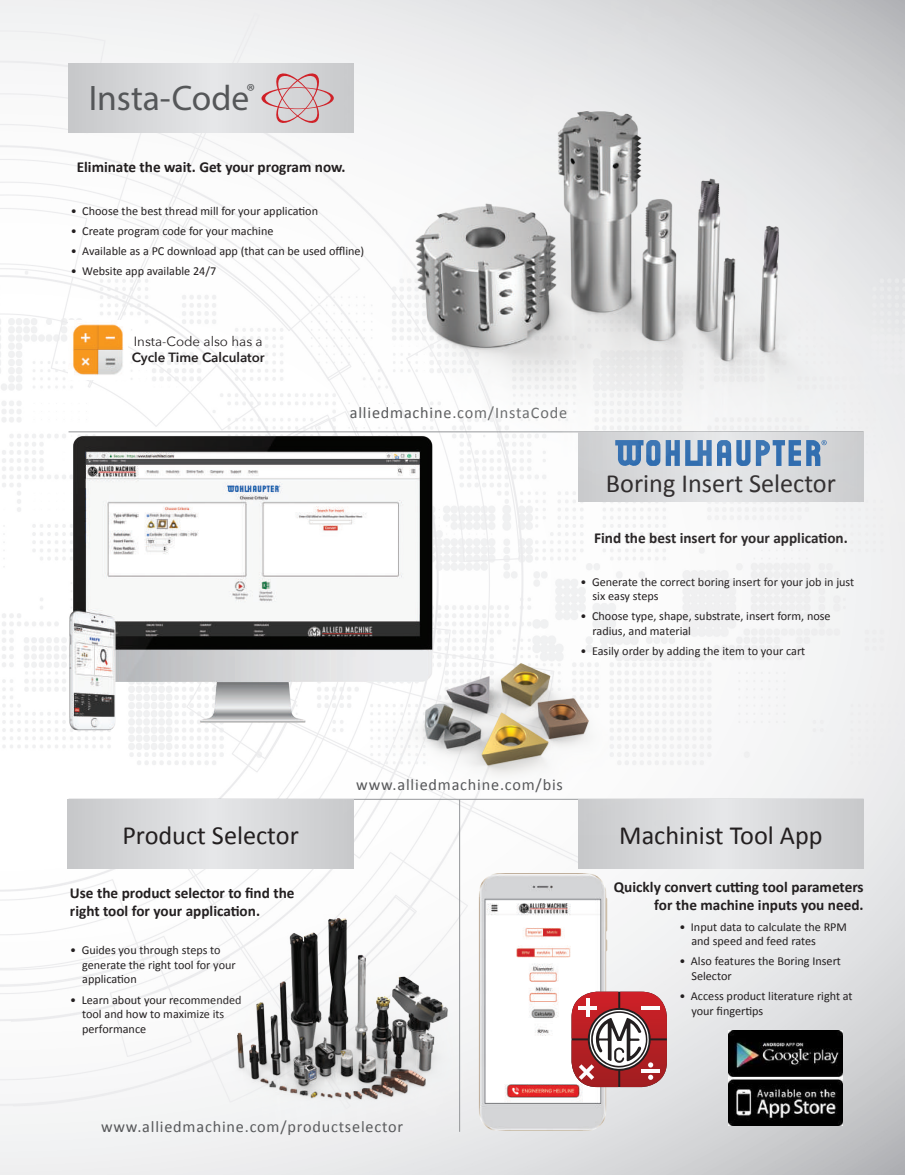
<style>
.page{position:relative;width:905px;height:1175px;background:#fff}
.page>*{position:absolute;margin:0;border:0;box-sizing:border-box;transform-origin:0 0}
.t1{font:35.55px "Myriad Pro";color:#555759}
.t2{font:26.25px "Calibri";color:#231f20}
.t3{font:16.2px "Calibri";letter-spacing:.05em;color:#57585a}
.t4{font:700 15.15px/18.3px "Calibri";color:#231f20}
.t5{font:600 13.35px "Avenir Next";color:#231f20}
.t6{font:13.35px "Avenir Next";color:#231f20}
.t7{font:12.15px/14.5px "Calibri";color:#231f20}
</style>
<div class="page">
<img style="left:0;top:0;width:904px;height:1174px">
<div style="left:69px;top:64px;width:285px;height:69px;background:#d2d3d5"></div>
<svg style="left:68px;top:842px;width:285px;height:26px;background:#d6d7d9"></svg>
<img style="left:69px;top:321px;width:58px;height:58px">
<hr style="left:459px;top:799px;width:1px;height:332px;background:#939598">
<svg style="left:578px;top:799px;width:285px;height:69px;background:#d7d8da"></svg>
<img style="left:0;top:386px;width:594px;height:456px">
<img style="left:343px;top:633px;width:328px;height:201px">
<img style="left:396px;top:874px;width:293px;height:256px">
<svg style="left:571px;top:991px;width:96px;height:96px"></svg>
<img style="left:729px;top:1030px;width:113px;height:95px">
<img style="left:173px;top:0;width:731px;height:583px">
<img style="left:155px;top:908px;width:388px;height:219px">
<h1 class="t1" style="left:89px;top:76px;width:168px">Insta-Code<sup>®</sup></h1>
<p class="t4" style="left:77px;top:158px;width:270px">Eliminate the wait. Get your program now.</p>
<p class="t7" style="left:71px;top:203px;width:249px">• Choose the best thread mill for your application</p>
<p class="t7" style="left:71px;top:223px;width:204px">• Create program code for your machine</p>
<p class="t7" style="left:71px;top:243px;width:295px">• Available as a PC download app (that can be used offline)</p>
<p class="t7" style="left:71px;top:264px;width:147px">• Website app available 24/7</p>
<p class="t6" style="left:134px;top:330px;width:130px">Insta-Code also has a</p>
<p class="t5" style="left:132px;top:346px;width:134px">Cycle Time Calculator</p>
<h3 class="t3" style="left:350px;top:402px;width:219px">alliedmachine.com/InstaCode</h3>
<h2 class="t2" style="left:606px;top:467px;width:231px">Boring Insert Selector</h2>
<p class="t4" style="left:594px;top:528px;width:255px">Find the best insert for your application.</p>
<p class="t7" style="left:592px;top:574px;width:263px;text-indent:-12px">• Generate the correct boring insert for your job in just six easy steps</p>
<p class="t7" style="left:592px;top:609px;width:240px;text-indent:-12px">• Choose type, shape, substrate, insert form, nose radius, and material</p>
<p class="t7" style="left:580px;top:644px;width:226px">• Easily order by adding the item to your cart</p>
<h3 class="t3" style="left:356px;top:774px;width:208px">www.alliedmachine.com/bis</h3>
<h2 class="t2" style="left:122px;top:819px;width:178px">Product Selector</h2>
<h2 class="t2" style="left:619px;top:818px;width:205px">Machinist Tool App</h2>
<p class="t4" style="left:70px;top:883px;width:226px">Use the product selector to find the right tool for your application.</p>
<p class="t7" style="left:82px;top:943px;width:155px;text-indent:-12px">• Guides you through steps to generate the right tool for your application</p>
<p class="t7" style="left:82px;top:992px;width:161px;text-indent:-12px">• Learn about your recommended tool and how to maximize its performance</p>
<h3 class="t3" style="left:101px;top:1116px;width:304px">www.alliedmachine.com/productselector</h3>
<p class="t4" style="left:614px;top:877px;width:251px;text-align:right">Quickly convert cutting tool parameters for the machine inputs you need.</p>
<p class="t7" style="left:691px;top:919px;width:157px;text-indent:-12px">• Input data to calculate the RPM and speed and feed rates</p>
<p class="t7" style="left:691px;top:954px;width:151px;text-indent:-12px">• Also features the Boring Insert<br>Selector</p>
<p class="t7" style="left:691px;top:989px;width:163px;text-indent:-12px">• Access product literature right at your fingertips</p>
</div>
